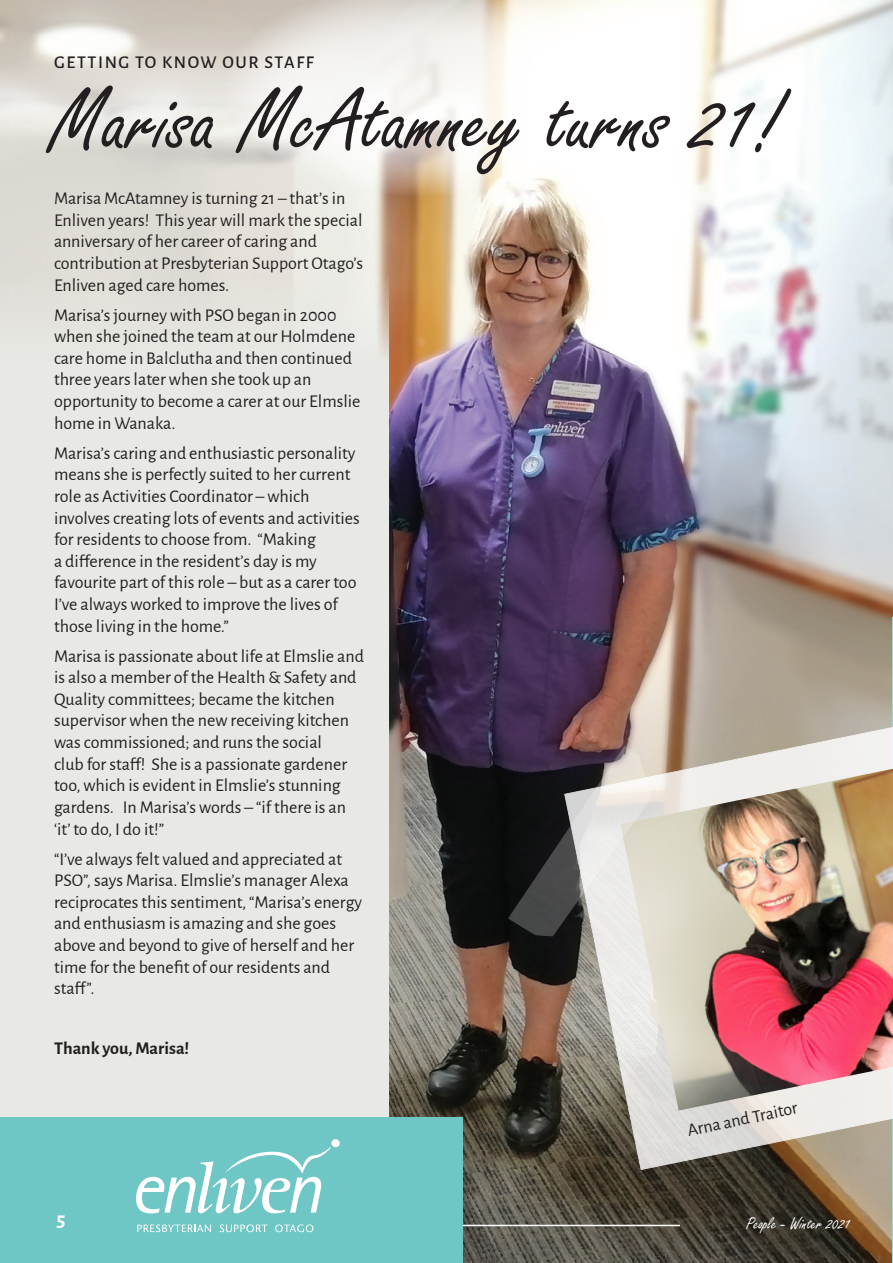
<style>
.page{position:relative;width:893px;height:1263px;background:#fff}
.page>*{position:absolute;margin:0;border:0;box-sizing:border-box;transform-origin:0 0}
.t1{font:93.6px "Freestyle Script";color:#231f20}
.t2{font:700 21px "Alegreya Sans";color:#fff}
.t3{font:18px/21.6px "Alegreya Sans";color:#231f20}
.t4{font:500 18px "Alegreya Sans";letter-spacing:.09em;color:#231f20}
.t5{font:18px "Freestyle Script";color:#fff}
.t6{font:700 18px "Alegreya Sans";color:#231f20}
</style>
<div class="page">
<img style="left:0;top:0;width:893px;height:1263px">
<div style="left:0;top:259px;width:389px;height:858px;background:#e8e9e5"></div>
<hr style="left:98px;top:1225px;width:582px;height:1px;background:#fff">
<div style="left:0;top:1117px;width:462px;height:146px;background:#6ec6c5"></div>
<div style="left:331px;top:1139px;width:9px;height:8px;background:#fff;border-radius:50%"></div>
<svg style="left:136px;top:1144px;width:199px;height:69px"></svg>
<svg style="left:137px;top:1224px;width:74px;height:8px"></svg>
<svg style="left:219px;top:1224px;width:49px;height:8px"></svg>
<svg style="left:275px;top:1224px;width:38px;height:8px"></svg>
<svg style="left:564px;top:699px;width:329px;height:471px;background:#aca296"></svg>
<img style="left:620px;top:769px;width:273px;height:341px">
<svg style="left:507px;top:745px;width:145px;height:192px;background:#807e7e"></svg>
<svg style="left:223px;top:0;width:408px;height:196px"></svg>
<p class="t4" style="left:54px;top:50px;width:261px">GETTING TO KNOW OUR STAFF</p>
<p class="t1" style="left:51px;top:70px;width:732px">Marisa McAtamney turns 21!</p>
<p class="t3" style="left:54px;top:187px;width:311px">Marisa McAtamney is turning 21 – that’s in Enliven years! This year will mark the special anniversary of her career of caring and contribution at Presbyterian Support Otago’s Enliven aged care homes.</p>
<p class="t3" style="left:54px;top:303px;width:308px">Marisa’s journey with PSO began in 2000 when she joined the team at our Holmdene care home in Balclutha and then continued three years later when she took up an opportunity to become a carer at our Elmslie home in Wanaka.</p>
<p class="t3" style="left:54px;top:441px;width:307px">Marisa’s caring and enthusiastic personality means she is perfectly suited to her current role as Activities Coordinator – which involves creating lots of events and activities for residents to choose from. “Making<br>a difference in the resident’s day is my favourite part of this role – but as a carer too I’ve always worked to improve the lives of those living in the home.”</p>
<p class="t3" style="left:54px;top:644px;width:311px">Marisa is passionate about life at Elmslie and is also a member of the Health &amp; Safety and Quality committees; became the kitchen supervisor when the new receiving kitchen was commissioned; and runs the social<br>club for staff! She is a passionate gardener too, which is evident in Elmslie’s stunning gardens. In Marisa’s words – “if there is an ‘it’ to do, I do it!”</p>
<p class="t3" style="left:54px;top:847px;width:310px">“I’ve always felt valued and appreciated at PSO”, says Marisa. Elmslie’s manager Alexa reciprocates this sentiment, “Marisa’s energy and enthusiasm is amazing and she goes above and beyond to give of herself and her time for the benefit of our residents and staff”.</p>
<p class="t6" style="left:54px;top:1035px;width:137px">Thank you, Marisa!</p>
<p class="t3" style="left:685px;top:1119px;width:114px;rotate:-12deg">Arna and Traitor</p>
<p class="t2" style="left:56px;top:1204px;width:11px">5</p>
<p class="t5" style="left:746px;top:1214px;width:106px">People - Winter 2021</p>
</div>
